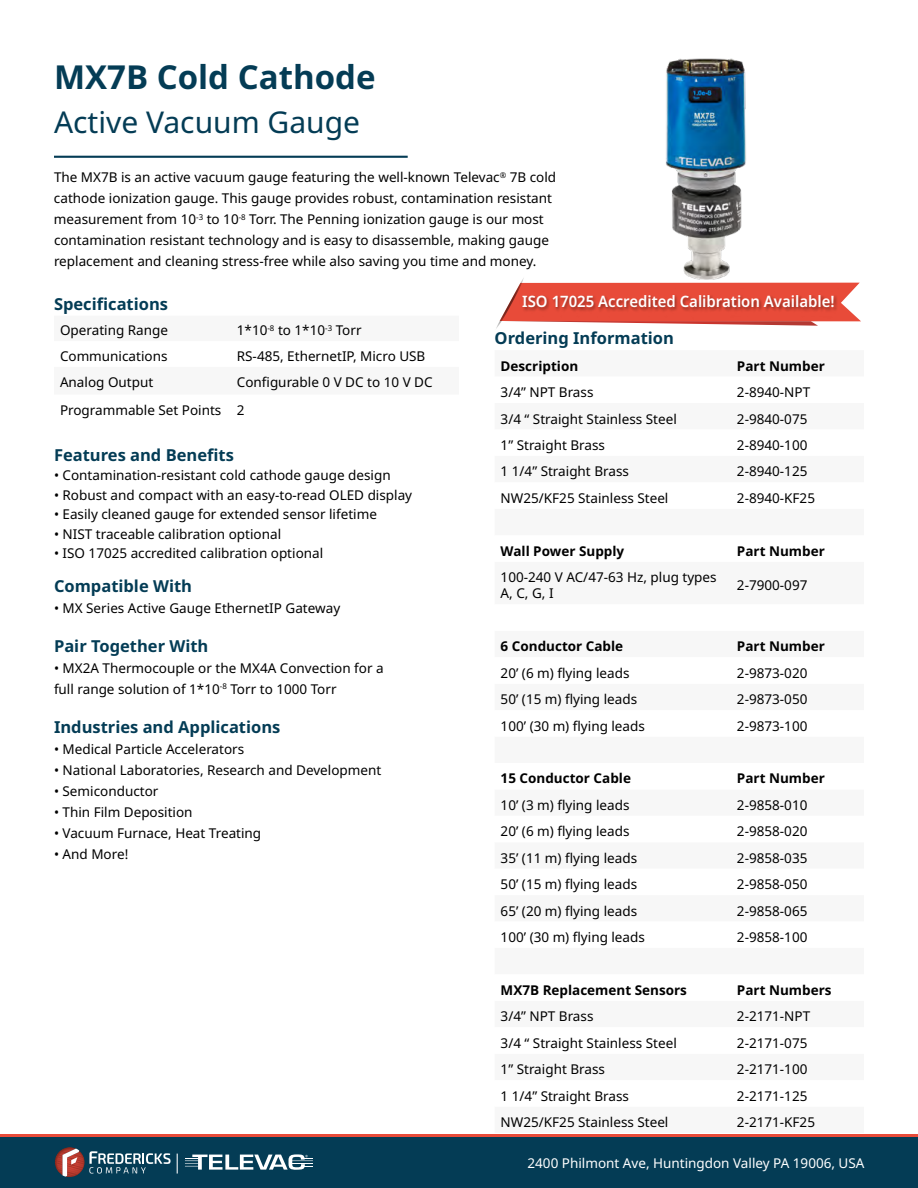
<style>
.page{position:relative;width:918px;height:1188px;background:#fff}
.page>*{position:absolute;margin:0;border:0;box-sizing:border-box;transform-origin:0 0}
.t1{font:700 33px "Noto Sans";color:#043c55}
.t2{font:30px "Noto Sans";color:#043c55}
.t3{font:700 16.5px "Noto Sans";color:#043c55}
.t4{font:600 15.75px "Noto Sans";color:#fff;scale:.95 1}
.t5{font:13.5px/21px "Noto Sans";color:#000}
.t6{font:700 13.5px "Noto Sans";color:#000}
.t7{font:13.5px "Noto Sans";color:#fff}
</style>
<div class="page">
<div style="left:0;top:1137px;width:918px;height:51px;background:#043c55"></div>
<svg style="left:185px;top:1154px;width:128px;height:16px"></svg>
<svg style="left:55px;top:1147px;width:116px;height:30px"></svg>
<svg style="left:177px;top:1154px;width:1px;height:20px"></svg>
<hr style="left:0;top:1134px;width:918px;height:3px;background:#e84b39">
<hr style="left:54px;top:156px;width:354px;height:2px;background:#043c55">
<img style="left:666px;top:58px;width:80px;height:218px">
<svg style="left:496px;top:276px;width:365px;height:53px"></svg>
<img style="left:520px;top:289px;width:341px;height:30px">
<h1 class="t1" style="left:54px;top:59px;width:323px">MX7B Cold Cathode</h1>
<h2 class="t2" style="left:54px;top:105px;width:308px">Active Vacuum Gauge</h2>
<p class="t5" style="left:54px;top:167px;width:504px">The MX7B is an active vacuum gauge featuring the well-known Televac<sup>®</sup> 7B cold cathode ionization gauge. This gauge provides robust, contamination resistant measurement from 10<sup>-3</sup> to 10<sup>-8</sup> Torr. The Penning ionization gauge is our most contamination resistant technology and is easy to disassemble, making gauge replacement and cleaning stress-free while also saving you time and money.</p>
<p class="t3" style="left:54px;top:294px;width:116px">Specifications</p>
<p class="t5" style="left:60px;top:320px;width:110px">Operating Range</p>
<p class="t5" style="left:237px;top:320px;width:126px">1*10<sup>-8</sup> to 1*10<sup>-3</sup> Torr</p>
<p class="t5" style="left:60px;top:346px;width:109px">Communications</p>
<p class="t5" style="left:237px;top:346px;width:190px">RS-485, EthernetIP, Micro USB</p>
<p class="t5" style="left:60px;top:372px;width:95px">Analog Output</p>
<p class="t5" style="left:60px;top:369px;width:374px;line-height:28px;text-indent:177px">Configurable 0 V DC to 10 V DC<br>Programmable Set Points 2</p>
<p class="t3" style="left:54px;top:446px;width:181px">Features and Benefits</p>
<p class="t5" style="left:54px;top:465px;width:338px">• Contamination-resistant cold cathode gauge design</p>
<p class="t5" style="left:54px;top:485px;width:360px">• Robust and compact with an easy-to-read OLED display</p>
<p class="t5" style="left:54px;top:504px;width:324px">• Easily cleaned gauge for extended sensor lifetime</p>
<p class="t5" style="left:54px;top:524px;width:229px">• NIST traceable calibration optional</p>
<p class="t5" style="left:54px;top:543px;width:271px">• ISO 17025 accredited calibration optional</p>
<p class="t3" style="left:54px;top:576px;width:140px">Compatible With</p>
<p class="t5" style="left:54px;top:598px;width:288px">• MX Series Active Gauge EthernetIP Gateway</p>
<p class="t3" style="left:54px;top:636px;width:156px">Pair Together With</p>
<p class="t5" style="left:54px;top:658px;width:331px">• MX2A Thermocouple or the MX4A Convection for a full range solution of 1*10<sup>-8</sup> Torr to 1000 Torr</p>
<p class="t3" style="left:54px;top:717px;width:228px">Industries and Applications</p>
<p class="t5" style="left:54px;top:739px;width:192px">• Medical Particle Accelerators</p>
<p class="t5" style="left:54px;top:760px;width:329px">• National Laboratories, Research and Development</p>
<p class="t5" style="left:54px;top:781px;width:106px">• Semiconductor</p>
<p class="t5" style="left:54px;top:802px;width:140px">• Thin Film Deposition</p>
<p class="t5" style="left:54px;top:823px;width:209px">• Vacuum Furnace, Heat Treating</p>
<p class="t5" style="left:54px;top:844px;width:76px">• And More!</p>
<p class="t4" style="left:522px;top:293px;width:330px">ISO 17025 Accredited Calibration Available!</p>
<p class="t3" style="left:495px;top:329px;width:181px">Ordering Information</p>
<p class="t6" style="left:501px;top:358px;width:79px">Description</p>
<p class="t6" style="left:737px;top:358px;width:89px">Part Number</p>
<p class="t5" style="left:501px;top:382px;width:94px">3/4” NPT Brass</p>
<p class="t5" style="left:737px;top:382px;width:75px">2-8940-NPT</p>
<p class="t5" style="left:501px;top:408px;width:178px">3/4 “ Straight Stainless Steel</p>
<p class="t5" style="left:737px;top:408px;width:72px">2-9840-075</p>
<p class="t5" style="left:501px;top:435px;width:106px">1” Straight Brass</p>
<p class="t5" style="left:737px;top:435px;width:72px">2-8940-100</p>
<p class="t5" style="left:501px;top:461px;width:130px">1 1/4” Straight Brass</p>
<p class="t5" style="left:737px;top:461px;width:72px">2-8940-125</p>
<p class="t5" style="left:501px;top:488px;width:169px">NW25/KF25 Stainless Steel</p>
<p class="t5" style="left:737px;top:488px;width:80px">2-8940-KF25</p>
<p class="t6" style="left:501px;top:543px;width:125px">Wall Power Supply</p>
<p class="t6" style="left:737px;top:543px;width:89px">Part Number</p>
<p class="t5" style="left:501px;top:569px;width:218px;line-height:16.2px">100-240 V AC/47-63 Hz, plug types<br>A, C, G, I</p>
<p class="t5" style="left:737px;top:575px;width:72px">2-7900-097</p>
<p class="t6" style="left:501px;top:639px;width:124px">6 Conductor Cable</p>
<p class="t6" style="left:737px;top:639px;width:89px">Part Number</p>
<p class="t5" style="left:501px;top:663px;width:130px">20’ (6 m) flying leads</p>
<p class="t5" style="left:737px;top:663px;width:72px">2-9873-020</p>
<p class="t5" style="left:501px;top:689px;width:138px">50’ (15 m) flying leads</p>
<p class="t5" style="left:737px;top:689px;width:72px">2-9873-050</p>
<p class="t5" style="left:501px;top:715px;width:146px">100’ (30 m) flying leads</p>
<p class="t5" style="left:737px;top:715px;width:72px">2-9873-100</p>
<p class="t6" style="left:501px;top:771px;width:132px">15 Conductor Cable</p>
<p class="t6" style="left:737px;top:771px;width:89px">Part Number</p>
<p class="t5" style="left:501px;top:795px;width:130px">10’ (3 m) flying leads</p>
<p class="t5" style="left:737px;top:795px;width:72px">2-9858-010</p>
<p class="t5" style="left:501px;top:821px;width:130px">20’ (6 m) flying leads</p>
<p class="t5" style="left:737px;top:821px;width:72px">2-9858-020</p>
<p class="t5" style="left:501px;top:848px;width:138px">35’ (11 m) flying leads</p>
<p class="t5" style="left:737px;top:848px;width:72px">2-9858-035</p>
<p class="t5" style="left:501px;top:874px;width:138px">50’ (15 m) flying leads</p>
<p class="t5" style="left:737px;top:874px;width:72px">2-9858-050</p>
<p class="t5" style="left:501px;top:900px;width:138px">65’ (20 m) flying leads</p>
<p class="t5" style="left:737px;top:900px;width:72px">2-9858-065</p>
<p class="t5" style="left:501px;top:927px;width:146px">100’ (30 m) flying leads</p>
<p class="t5" style="left:737px;top:927px;width:72px">2-9858-100</p>
<p class="t6" style="left:501px;top:982px;width:188px">MX7B Replacement Sensors</p>
<p class="t6" style="left:737px;top:982px;width:96px">Part Numbers</p>
<p class="t5" style="left:501px;top:1006px;width:94px">3/4” NPT Brass</p>
<p class="t5" style="left:737px;top:1006px;width:75px">2-2171-NPT</p>
<p class="t5" style="left:501px;top:1033px;width:178px">3/4 “ Straight Stainless Steel</p>
<p class="t5" style="left:737px;top:1033px;width:72px">2-2171-075</p>
<p class="t5" style="left:501px;top:1059px;width:106px">1” Straight Brass</p>
<p class="t5" style="left:737px;top:1059px;width:72px">2-2171-100</p>
<p class="t5" style="left:501px;top:1085px;width:130px">1 1/4” Straight Brass</p>
<p class="t5" style="left:737px;top:1085px;width:72px">2-2171-125</p>
<p class="t5" style="left:501px;top:1112px;width:169px">NW25/KF25 Stainless Steel</p>
<p class="t5" style="left:737px;top:1112px;width:80px">2-2171-KF25</p>
<p class="t7" style="left:528px;top:1155px;width:339px">2400 Philmont Ave, Huntingdon Valley PA 19006, USA</p>
</div>
